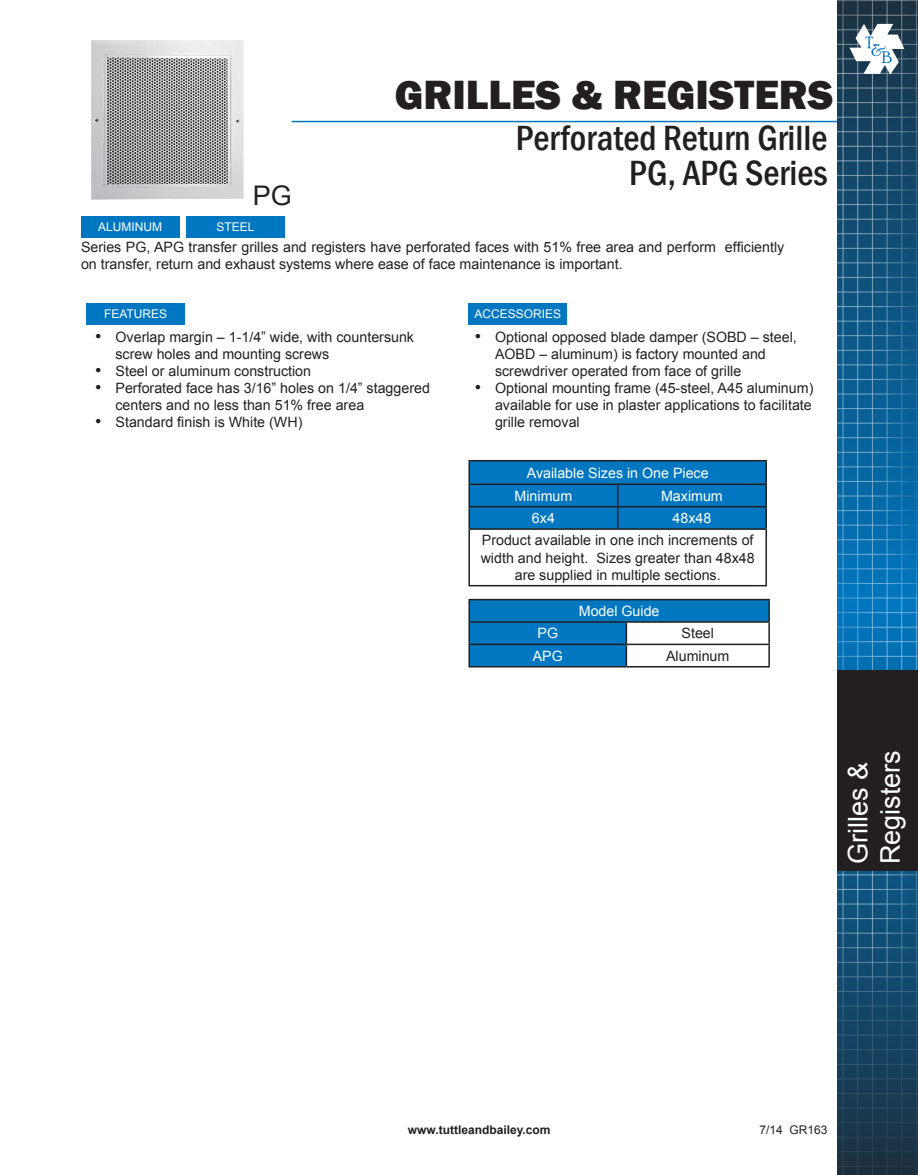
<style>
.page{position:relative;width:918px;height:1175px;background:#fff}
.page>*{position:absolute;margin:0;border:0;box-sizing:border-box;transform-origin:0 0}
.t1{font:800 42px "Franklin Gothic";color:#231f20}
.t2{font:500 condensed 36px "Franklin Gothic";color:#231f20}
.t3{font:27px/32.4px "Arial";color:#fff}
.t4{font:27px "Arial";color:#231f20}
.no_hyphenation{font:14.25px/17.1px "Arial";color:#231f20}
.Paragraph_Style_1{font:14.25px/17.1px "Arial";color:#231f20;text-align:center}
.Paragraph_Style_1-2{font:14.25px "Arial";color:#fff}
.t5{font:12px "Arial";color:#fff}
.t6{font:700 12px "Arial";color:#231f20}
.t7{font:12px "Arial";color:#231f20}
.s1{font-family:"Times New Roman";font-size:18px}
</style>
<div class="page">
<hr style="left:292px;top:121px;width:545px;height:1px;background:#0077c0">
<img style="left:837px;top:0;width:81px;height:1174px">
<svg style="left:850px;top:24px;width:54px;height:50px"></svg>
<div style="left:837px;top:669px;width:81px;height:201px;background:#231f20"></div>
<img style="left:91px;top:40px;width:153px;height:160px">
<div style="left:81px;top:216px;width:99px;height:22px;background:#0077c0"></div>
<div style="left:468px;top:303px;width:99px;height:21px;background:#0077c0"></div>
<div style="left:86px;top:303px;width:99px;height:21px;background:#0077c0"></div>
<div style="left:186px;top:216px;width:99px;height:22px;background:#0077c0"></div>
<div style="left:469px;top:599px;width:300px;height:23px;background:#0077c0"></div>
<hr style="left:468px;top:599px;width:158px;height:1px;background:#231f20">
<hr style="left:468px;top:600px;width:2px;height:21px;background:#231f20">
<hr style="left:626px;top:599px;width:144px;height:1px;background:#231f20">
<hr style="left:768px;top:600px;width:2px;height:21px;background:#231f20">
<hr style="left:468px;top:621px;width:158px;height:1px;background:#231f20">
<hr style="left:468px;top:622px;width:2px;height:21px;background:#231f20">
<hr style="left:626px;top:621px;width:144px;height:1px;background:#231f20">
<hr style="left:768px;top:622px;width:2px;height:21px;background:#231f20">
<hr style="left:468px;top:643px;width:158px;height:2px;background:#231f20">
<hr style="left:468px;top:645px;width:2px;height:21px;background:#231f20">
<hr style="left:626px;top:643px;width:144px;height:2px;background:#231f20">
<svg style="left:469px;top:622px;width:158px;height:44px;background:#0271b5"></svg>
<hr style="left:768px;top:645px;width:2px;height:21px;background:#231f20">
<hr style="left:468px;top:666px;width:158px;height:1px;background:#231f20">
<hr style="left:626px;top:666px;width:144px;height:1px;background:#231f20">
<hr style="left:468px;top:460px;width:150px;height:1px;background:#231f20">
<hr style="left:468px;top:461px;width:2px;height:22px;background:#231f20">
<hr style="left:618px;top:460px;width:149px;height:1px;background:#231f20">
<hr style="left:765px;top:461px;width:2px;height:22px;background:#231f20">
<hr style="left:468px;top:483px;width:150px;height:2px;background:#231f20">
<hr style="left:468px;top:485px;width:2px;height:21px;background:#231f20">
<hr style="left:618px;top:483px;width:149px;height:2px;background:#231f20">
<hr style="left:765px;top:485px;width:2px;height:21px;background:#231f20">
<hr style="left:468px;top:506px;width:150px;height:1px;background:#231f20">
<hr style="left:468px;top:507px;width:2px;height:21px;background:#231f20">
<hr style="left:618px;top:506px;width:149px;height:1px;background:#231f20">
<svg style="left:469px;top:460px;width:297px;height:68px;background:#0270b4"></svg>
<hr style="left:765px;top:507px;width:2px;height:21px;background:#231f20">
<hr style="left:468px;top:528px;width:150px;height:2px;background:#231f20">
<hr style="left:468px;top:530px;width:2px;height:55px;background:#231f20">
<hr style="left:618px;top:528px;width:149px;height:2px;background:#231f20">
<hr style="left:765px;top:530px;width:2px;height:55px;background:#231f20">
<hr style="left:468px;top:585px;width:150px;height:1px;background:#231f20">
<hr style="left:618px;top:585px;width:149px;height:1px;background:#231f20">
<h1 class="t1" style="left:395px;top:68px;width:440px">GRILLES &amp; REGISTERS</h1>
<p class="t5" style="left:98px;top:219px;width:65px">ALUMINUM</p>
<p class="t4" style="left:253px;top:178px;width:41px">PG</p>
<p class="t5" style="left:216px;top:219px;width:40px">STEEL</p>
<p class="t2" style="left:516px;top:114px;width:313px">Perforated Return Grille</p>
<p class="t2" style="left:629px;top:149px;width:200px">PG, APG Series</p>
<p class="no_hyphenation" style="left:81px;top:239px;width:705px">Series PG, APG transfer grilles and registers have perforated faces with 51% free area and perform efficiently on transfer, return and exhaust systems where ease of face maintenance is important.</p>
<p class="t5" style="left:104px;top:306px;width:65px">FEATURES</p>
<p class="t5" style="left:474px;top:306px;width:88px">ACCESSORIES</p>
<p class="no_hyphenation" style="left:116px;top:328px;width:300px;text-indent:-20px"><span class="s1">•</span> Overlap margin – 1-1/4” wide, with countersunk screw holes and mounting screws</p>
<p class="no_hyphenation" style="left:95px;top:362px;width:217px"><span class="s1">•</span> Steel or aluminum construction</p>
<p class="no_hyphenation" style="left:116px;top:379px;width:316px;text-indent:-20px"><span class="s1">•</span> Perforated face has 3/16” holes on 1/4” staggered centers and no less than 51% free area</p>
<p class="no_hyphenation" style="left:95px;top:414px;width:209px"><span class="s1">•</span> Standard finish is White (WH)</p>
<p class="no_hyphenation" style="left:495px;top:328px;width:303px;text-indent:-20px"><span class="s1">•</span> Optional opposed blade damper (SOBD – steel,<br>AOBD – aluminum) is factory mounted and screwdriver operated from face of grille</p>
<p class="no_hyphenation" style="left:495px;top:379px;width:320px;text-align:justify;text-indent:-20px"><span class="s1">•</span> Optional mounting frame (45-steel, A45 aluminum) available for use in plaster applications to facilitate grille removal</p>
<p class="Paragraph_Style_1-2" style="left:527px;top:463px;width:183px">Available Sizes in One Piece</p>
<p class="Paragraph_Style_1-2" style="left:515px;top:486px;width:59px">Minimum</p>
<p class="Paragraph_Style_1-2" style="left:661px;top:486px;width:63px">Maximum</p>
<p class="Paragraph_Style_1-2" style="left:532px;top:509px;width:24px">6x4</p>
<p class="Paragraph_Style_1-2" style="left:673px;top:509px;width:40px">48x48</p>
<p class="Paragraph_Style_1" style="left:481px;top:532px;width:276px">Product available in one inch increments of width and height. Sizes greater than 48x48 are supplied in multiple sections.</p>
<p class="Paragraph_Style_1-2" style="left:579px;top:601px;width:82px">Model Guide</p>
<p class="Paragraph_Style_1-2" style="left:538px;top:624px;width:22px">PG</p>
<p class="no_hyphenation" style="left:682px;top:625px;width:34px">Steel</p>
<p class="Paragraph_Style_1-2" style="left:533px;top:646px;width:32px">APG</p>
<p class="no_hyphenation" style="left:666px;top:647px;width:65px">Aluminum</p>
<h3 class="t3" style="left:842px;top:864px;width:116px;rotate:-90deg">Grilles &amp;<br>Registers</h3>
<p class="t6" style="left:408px;top:1122px;width:144px">www.tuttleandbailey.com</p>
<p class="t7" style="left:759px;top:1122px;width:70px">7/14 GR163</p>
</div>
